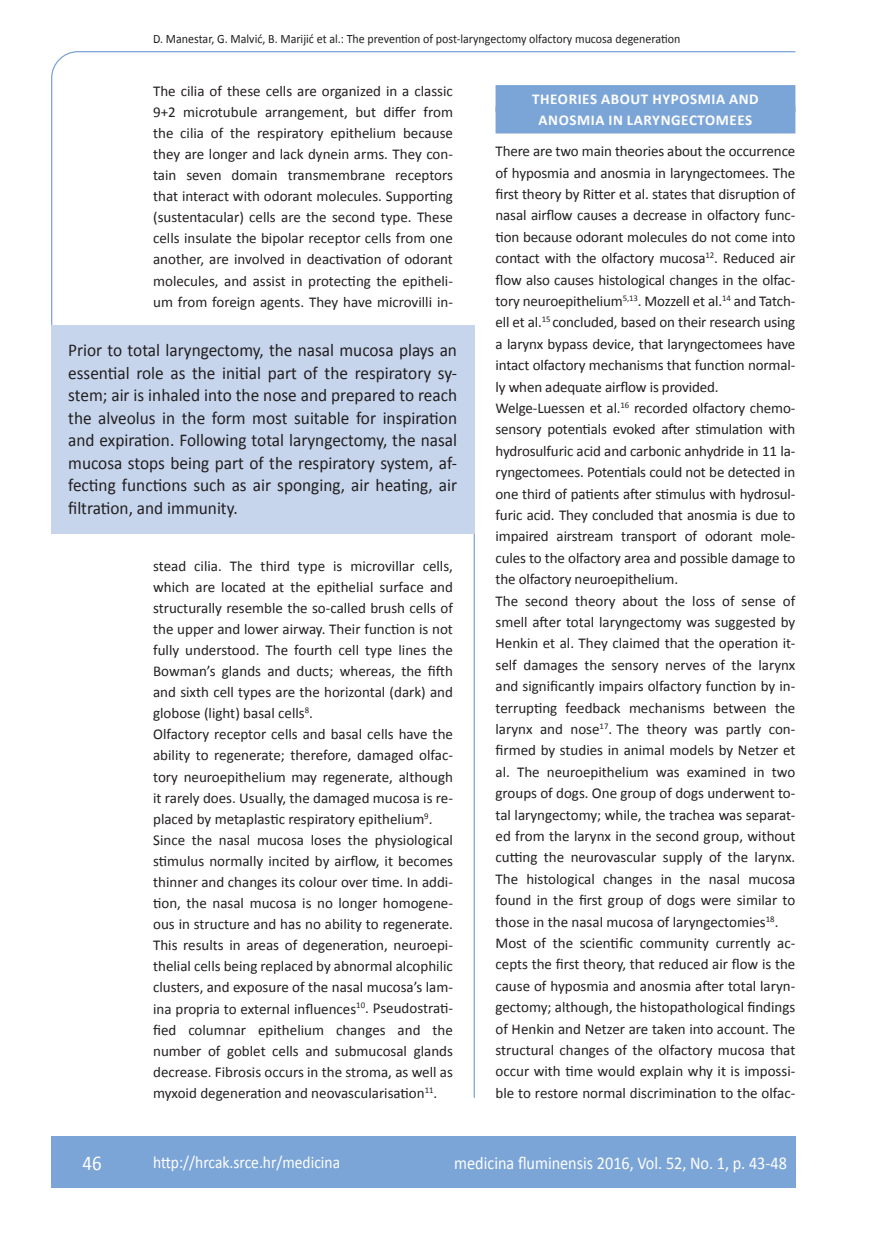
<style>
.page{position:relative;width:872px;height:1234px;background:#fff}
.page>*{position:absolute;margin:0;border:0;box-sizing:border-box;transform-origin:0 0}
.t1{font:21px "Calibri";color:#fff;scale:.9 1}
.t2{font:18px/22.5px "Calibri";color:#231f20;text-align:justify;scale:.96 1}
.t3{font:18px "Calibri";color:#fff;scale:.9 1}
.t4{font:17.25px "Calibri";color:#fff;scale:.9 1}
.t5{font:15px/21.5px "Calibri";color:#231f20}
.t6{font:700 15px/21.5px "Calibri";letter-spacing:.04em;color:#fff;text-align:center}
.t7{font:12.75px "Calibri";color:#231f20;scale:.94 1}
</style>
<div class="page">
<svg style="left:51px;top:51px;width:745px;height:275px"></svg>
<hr style="left:473px;top:533px;width:2px;height:564px;background:#7ca5d7">
<div style="left:51px;top:1135px;width:744px;height:51px;background:#7ca5d7"></div>
<div style="left:495px;top:85px;width:300px;height:27px;background:#7ca5d7"></div>
<div style="left:495px;top:106px;width:300px;height:27px;background:#7ca5d7"></div>
<div style="left:51px;top:325px;width:423px;height:209px;background:#c6d5ec"></div>
<p class="t7" style="left:153px;top:30px;width:562px">D. Manestar, G. Malvić, B. Marijić et al.: The prevention of post-laryngectomy olfactory mucosa degeneration</p>
<p class="t5" style="left:153px;top:80px;width:301px;line-height:21px;text-align:justify">The cilia of these cells are organized in a classic 9+2 microtubule arrangement, but differ from the cilia of the respiratory epithelium because they are longer and lack dynein arms. They con&shy;tain seven domain transmembrane receptors that interact with odorant molecules. Supporting (sustentacular) cells are the second type. These cells insulate the bipolar receptor cells from one another, are involved in deactivation of odorant molecules, and assist in protecting the epitheli&shy;um from foreign agents. They have microvilli in-</p>
<p class="t6" style="left:532px;top:87px;width:228px">THEORIES ABOUT HYPOSMIA AND<br>ANOSMIA IN LARYNGECTOMEES</p>
<p class="t5" style="left:495px;top:140px;width:301px">There are two main theories about the occurrence of hyposmia and anosmia in laryngectomees. The first theory by Ritter et al. states that disruption of nasal airflow causes a decrease in olfactory func&shy;tion because odorant molecules do not come into contact with the olfactory mucosa<sup>12</sup>. Reduced air flow also causes histological changes in the olfac&shy;tory neuroepithelium<sup>5,13</sup>. Mozzell et al.<sup>14</sup> and Tatch&shy;ell et al.<sup>15</sup> concluded, based on their research using a larynx bypass device, that laryngectomees have intact olfactory mechanisms that function normal&shy;ly when adequate airflow is provided.<br>Welge-Luessen et al.<sup>16</sup> recorded olfactory chemo&shy;sensory potentials evoked after stimulation with hydrosulfuric acid and carbonic anhydride in 11 la&shy;ryngectomees. Potentials could not be detected in one third of patients after stimulus with hydrosul&shy;furic acid. They concluded that anosmia is due to impaired airstream transport of odorant mole&shy;cules to the olfactory area and possible damage to the olfactory neuroepithelium.<br>The second theory about the loss of sense of smell after total laryngectomy was suggested by Henkin et al. They claimed that the operation it&shy;self damages the sensory nerves of the larynx and significantly impairs olfactory function by in&shy;terrupting feedback mechanisms between the larynx and nose<sup>17</sup>. The theory was partly con&shy;firmed by studies in animal models by Netzer et al. The neuroepithelium was examined in two groups of dogs. One group of dogs underwent to&shy;tal laryngectomy; while, the trachea was separat&shy;ed from the larynx in the second group, without cutting the neurovascular supply of the larynx.<br>The histological changes in the nasal mucosa found in the first group of dogs were similar to those in the nasal mucosa of laryngectomies<sup>18</sup>.<br>Most of the scientific community currently ac&shy;cepts the first theory, that reduced air flow is the cause of hyposmia and anosmia after total laryn&shy;gectomy; although, the histopathological findings of Henkin and Netzer are taken into account. The structural changes of the olfactory mucosa that occur with time would explain why it is impossi&shy;ble to restore normal discrimination to the olfac-</p>
<p class="t2" style="left:68px;top:338px;width:407px">Prior to total laryngectomy, the nasal mucosa plays an essential role as the initial part of the respiratory sy&shy;stem; air is inhaled into the nose and prepared to reach the alveolus in the form most suitable for inspiration and expiration. Following total laryngectomy, the nasal mucosa stops being part of the respiratory system, af&shy;fecting functions such as air sponging, air heating, air filtration, and immunity.</p>
<p class="t5" style="left:153px;top:554px;width:301px;line-height:21px">stead cilia. The third type is microvillar cells, which are located at the epithelial surface and structurally resemble the so-called brush cells of the upper and lower airway. Their function is not fully understood. The fourth cell type lines the Bowman’s glands and ducts; whereas, the fifth and sixth cell types are the horizontal (dark) and globose (light) basal cells<sup>8</sup>.<br>Olfactory receptor cells and basal cells have the ability to regenerate; therefore, damaged olfac&shy;tory neuroepithelium may regenerate, although it rarely does. Usually, the damaged mucosa is re&shy;placed by metaplastic respiratory epithelium<sup>9</sup>.<br>Since the nasal mucosa loses the physiological stimulus normally incited by airflow, it becomes thinner and changes its colour over time. In addi&shy;tion, the nasal mucosa is no longer homogene&shy;ous in structure and has no ability to regenerate.<br>This results in areas of degeneration, neuroepi&shy;thelial cells being replaced by abnormal alcophilic clusters, and exposure of the nasal mucosa’s lam&shy;ina propria to external influences<sup>10</sup>. Pseudostrati&shy;fied columnar epithelium changes and the number of goblet cells and submucosal glands decrease. Fibrosis occurs in the stroma, as well as myxoid degeneration and neovascularisation<sup>11</sup>.</p>
<h1 class="t1" style="left:82px;top:1149px;width:23px">46</h1>
<p class="t4" style="left:153px;top:1150px;width:209px">http://hrcak.srce.hr/medicina</p>
<p class="t3" style="left:454px;top:1151px;width:371px">medicina fluminensis 2016, Vol. 52, No. 1, p. 43-48</p>
</div>
